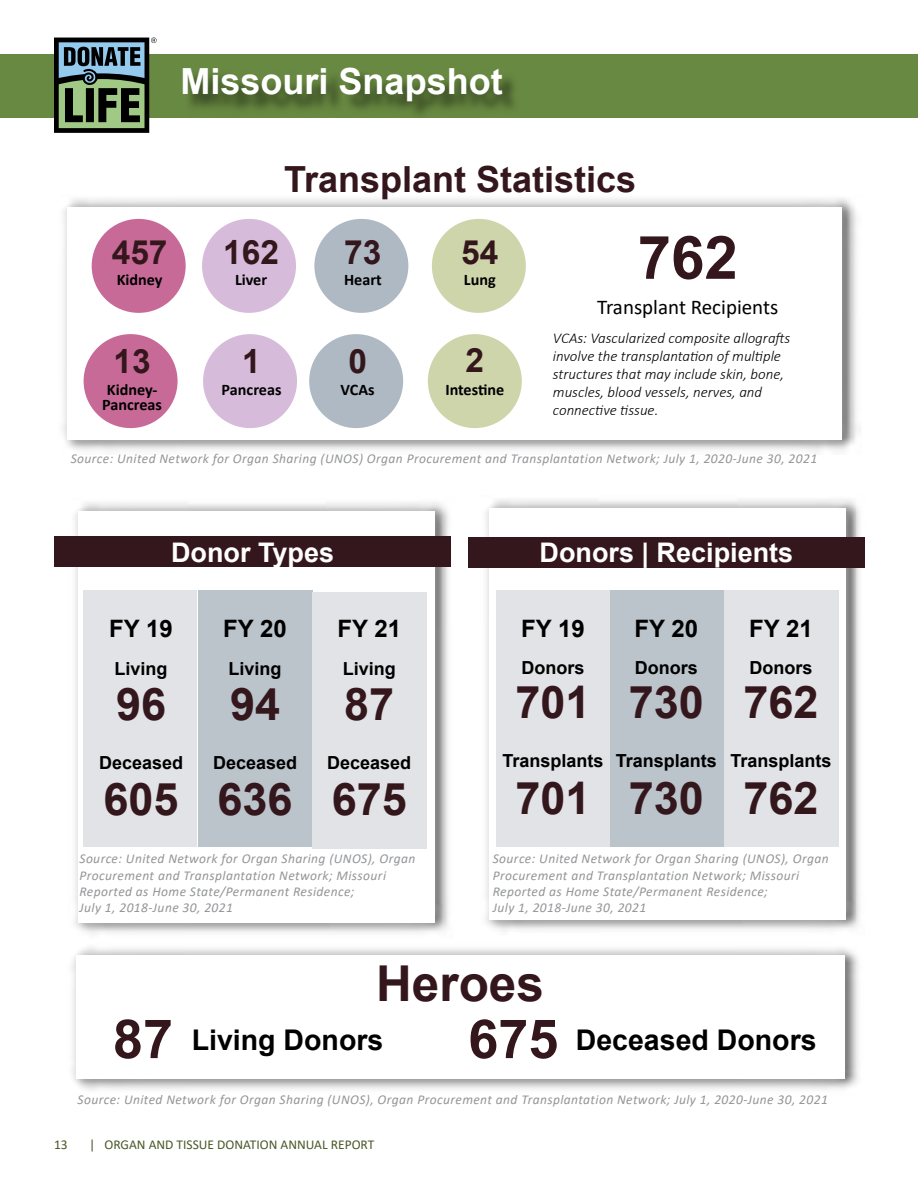
<style>
.page{position:relative;width:918px;height:1188px;background:#fff}
.page>*{position:absolute;margin:0;border:0;box-sizing:border-box;transform-origin:0 0}
.t1{font:700 60px "Arial";color:#34171c}
.t2{font:700 54px "Arial";color:#34171c}
.t3{font:700 49.5px "Arial";color:#34171c}
.t4{font:700 45px "Arial";color:#34171c}
.t5{font:700 36px "Arial";color:#34171c}
.t6{font:700 36px "Arial";color:#fff}
.t7{font:700 33.45px "Arial";color:#34171c}
.t8{font:700 28.5px "Arial";color:#000}
.t9{font:700 27px "Arial";color:#fff}
.t10{font:700 24px "Arial";color:#000}
.t11{font:21px "Calibri";color:#000}
.t12{font:700 18px "Arial";color:#000}
.t13{font:700 16.2px/15px "Calibri";color:#000}
.t14{font:italic 300 15px/18px "Calibri";color:#000}
.t15{font:italic 13.5px/16.2px "Calibri";letter-spacing:.03em;color:#939598}
.t16{font:13.5px "Calibri";color:#495727}
</style>
<div class="page">
<svg style="left:0;top:55px;width:918px;height:63px;background:#64833e"></svg>
<svg style="left:54px;top:38px;width:103px;height:95px;background:#506759"></svg>
<img style="left:76px;top:204px;width:782px;height:248px">
<img style="left:62px;top:198px;width:789px;height:251px">
<div style="left:68px;top:207px;width:774px;height:233px;background:#fff"></div>
<div style="left:202px;top:219px;width:94px;height:94px;background:#d7bbda;border-radius:50%"></div>
<div style="left:92px;top:219px;width:94px;height:94px;background:#c86a97;border-radius:50%"></div>
<div style="left:314px;top:219px;width:94px;height:94px;background:#afb9c3;border-radius:50%"></div>
<div style="left:432px;top:219px;width:94px;height:94px;background:#ced5ab;border-radius:50%"></div>
<div style="left:84px;top:334px;width:94px;height:94px;background:#c86a97;border-radius:50%"></div>
<div style="left:203px;top:334px;width:94px;height:94px;background:#d7bbda;border-radius:50%"></div>
<div style="left:428px;top:334px;width:94px;height:94px;background:#ced5ab;border-radius:50%"></div>
<img style="left:485px;top:499px;width:371px;height:430px">
<div style="left:490px;top:508px;width:356px;height:411px;background:#fff"></div>
<img style="left:83px;top:954px;width:776px;height:136px">
<img style="left:71px;top:947px;width:783px;height:141px">
<div style="left:76px;top:956px;width:768px;height:123px;background:#fff"></div>
<img style="left:74px;top:502px;width:370px;height:430px">
<div style="left:78px;top:511px;width:356px;height:411px;background:#fff"></div>
<div style="left:54px;top:536px;width:397px;height:31px;background:#34171c"></div>
<div style="left:198px;top:590px;width:114px;height:257px;background:#bbc3cb"></div>
<div style="left:84px;top:590px;width:113px;height:257px;background:#e1e3e6"></div>
<div style="left:312px;top:592px;width:115px;height:257px;background:#e1e3e6"></div>
<div style="left:468px;top:537px;width:397px;height:31px;background:#34171c"></div>
<div style="left:609px;top:590px;width:114px;height:257px;background:#bbc3cb"></div>
<div style="left:496px;top:590px;width:113px;height:257px;background:#e1e3e6"></div>
<div style="left:724px;top:590px;width:115px;height:257px;background:#e1e3e6"></div>
<div style="left:309px;top:334px;width:94px;height:94px;background:#afb9c3;border-radius:50%"></div>
<h3 class="t6" style="left:181px;top:56px;width:324px">Missouri Snapshot</h3>
<h3 class="t7" style="left:112px;top:229px;width:57px">457</h3>
<p class="t13" style="left:117px;top:272px;width:47px">Kidney</p>
<h3 class="t7" style="left:113px;top:338px;width:39px">13</h3>
<p class="t13" style="left:102px;top:382px;width:61px">Kidney-<br>Pancreas</p>
<h3 class="t5" style="left:284px;top:153px;width:354px">Transplant Statistics</h3>
<h3 class="t7" style="left:223px;top:229px;width:57px">162</h3>
<p class="t13" style="left:235px;top:272px;width:34px">Liver</p>
<h3 class="t7" style="left:344px;top:229px;width:39px">73</h3>
<p class="t13" style="left:344px;top:272px;width:39px">Heart</p>
<h3 class="t7" style="left:461px;top:229px;width:39px">54</h3>
<p class="t13" style="left:464px;top:272px;width:33px">Lung</p>
<h3 class="t7" style="left:466px;top:337px;width:20px">2</h3>
<h3 class="t7" style="left:242px;top:338px;width:20px">1</h3>
<p class="t13" style="left:222px;top:382px;width:61px">Pancreas</p>
<p class="t13" style="left:445px;top:382px;width:60px">Intestine</p>
<h3 class="t7" style="left:348px;top:338px;width:20px">0</h3>
<p class="t13" style="left:341px;top:382px;width:36px">VCAs</p>
<h1 class="t1" style="left:638px;top:215px;width:102px">762</h1>
<h3 class="t11" style="left:597px;top:292px;width:183px">Transplant Recipients</h3>
<p class="t14" style="left:553px;top:328px;width:239px">VCAs: Vascularized composite allografts involve the transplantation of multiple structures that may include skin, bone, muscles, blood vessels, nerves, and connective tissue.</p>
<p class="t15" style="left:71px;top:450px;width:748px">Source: United Network for Organ Sharing (UNOS) Organ Procurement and Transplantation Network; July 1, 2020-June 30, 2021</p>
<h3 class="t9" style="left:171px;top:533px;width:165px">Donor Types</h3>
<h3 class="t9" style="left:540px;top:533px;width:255px">Donors | Recipients</h3>
<h3 class="t10" style="left:109px;top:612px;width:65px">FY 19</h3>
<h3 class="t10" style="left:223px;top:612px;width:65px">FY 20</h3>
<h3 class="t10" style="left:337px;top:612px;width:65px">FY 21</h3>
<h3 class="t10" style="left:521px;top:611px;width:65px">FY 19</h3>
<h3 class="t10" style="left:635px;top:611px;width:65px">FY 20</h3>
<h3 class="t10" style="left:749px;top:611px;width:65px">FY 21</h3>
<h3 class="t12" style="left:115px;top:656px;width:55px">Living</h3>
<h3 class="t12" style="left:229px;top:656px;width:55px">Living</h3>
<h3 class="t12" style="left:343px;top:656px;width:55px">Living</h3>
<h3 class="t12" style="left:521px;top:655px;width:64px">Donors</h3>
<h3 class="t12" style="left:635px;top:655px;width:65px">Donors</h3>
<h3 class="t12" style="left:749px;top:655px;width:64px">Donors</h3>
<h3 class="t4" style="left:116px;top:672px;width:52px">96</h3>
<h3 class="t4" style="left:230px;top:672px;width:52px">94</h3>
<h3 class="t4" style="left:344px;top:672px;width:52px">87</h3>
<h3 class="t4" style="left:515px;top:671px;width:305px">701 730 762</h3>
<h3 class="t12" style="left:99px;top:750px;width:86px">Deceased</h3>
<h3 class="t4" style="left:104px;top:768px;width:305px">605 636 675</h3>
<h3 class="t12" style="left:213px;top:750px;width:86px">Deceased</h3>
<h3 class="t12" style="left:327px;top:750px;width:86px">Deceased</h3>
<h3 class="t12" style="left:502px;top:748px;width:103px">Transplants</h3>
<h3 class="t4" style="left:515px;top:766px;width:305px">701 730 762</h3>
<h3 class="t12" style="left:616px;top:748px;width:217px">Transplants Transplants</h3>
<p class="t15" style="left:79px;top:850px;width:337px">Source: United Network for Organ Sharing (UNOS), Organ Procurement and Transplantation Network; Missouri Reported as Home State/Permanent Residence;<br>July 1, 2018-June 30, 2021</p>
<p class="t15" style="left:493px;top:850px;width:337px">Source: United Network for Organ Sharing (UNOS), Organ Procurement and Transplantation Network; Missouri Reported as Home State/Permanent Residence;<br>July 1, 2018-June 30, 2021</p>
<h3 class="t3" style="left:376px;top:948px;width:169px">Heroes</h3>
<h2 class="t2" style="left:113px;top:1001px;width:62px">87</h2>
<h2 class="t2" style="left:468px;top:1001px;width:92px">675</h2>
<h3 class="t8" style="left:192px;top:1019px;width:193px">Living Donors</h3>
<h3 class="t8" style="left:576px;top:1020px;width:242px">Deceased Donors</h3>
<p class="t15" style="left:78px;top:1091px;width:752px">Source: United Network for Organ Sharing (UNOS), Organ Procurement and Transplantation Network; July 1, 2020-June 30, 2021</p>
<p class="t16" style="left:54px;top:1135px;width:15px">13</p>
<p class="t16" style="left:89px;top:1135px;width:287px">| ORGAN AND TISSUE DONATION ANNUAL REPORT</p>
</div>
